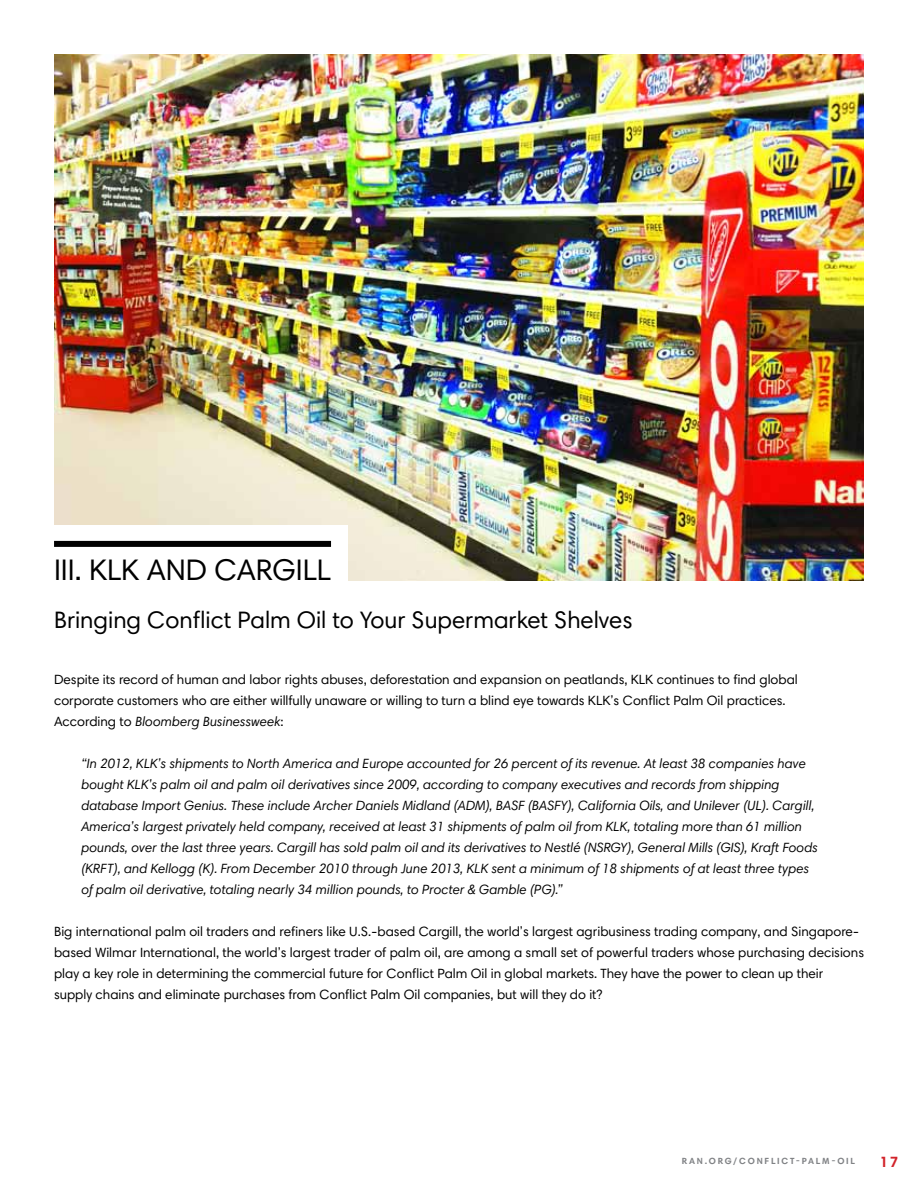
<style>
.page{position:relative;width:918px;height:1188px;background:#fff}
.page>*{position:absolute;margin:0;border:0;box-sizing:border-box;transform-origin:0 0}
.t1{font:30px "Harmonia Sans Std";color:#000}
.t2{font:24px "Harmonia Sans Std";color:#000}
.t3{font:700 15px "Harmonia Sans Std";color:#d2232a}
.t4{font:italic 13.5px/21px "Harmonia Sans Std";color:#000}
.t5{font:13.5px/21px "Harmonia Sans Std";color:#000}
.t6{font:700 9px "Harmonia Sans Std";color:#808285}
.s1{font-style:italic}
</style>
<div class="page">
<img style="left:54px;top:54px;width:810px;height:526px">
<div style="left:21px;top:526px;width:327px;height:80px;background:#fff"></div>
<div style="left:54px;top:541px;width:277px;height:6px;background:#000"></div>
<h1 class="t1" style="left:54px;top:551px;width:278px">III. KLK AND CARGILL</h1>
<h2 class="t2" style="left:54px;top:605px;width:580px">Bringing Conflict Palm Oil to Your Supermarket Shelves</h2>
<p class="t5" style="left:54px;top:669px;width:745px">Despite its record of human and labor rights abuses, deforestation and expansion on peatlands, KLK continues to find global corporate customers who are either willfully unaware or willing to turn a blind eye towards KLK’s Conflict Palm Oil practices.<br>According to <span class="s1">Bloomberg Businessweek</span>:</p>
<p class="t4" style="left:81px;top:753px;width:738px">“In 2012, KLK’s shipments to North America and Europe accounted for 26 percent of its revenue. At least 38 companies have bought KLK’s palm oil and palm oil derivatives since 2009, according to company executives and records from shipping database Import Genius. These include Archer Daniels Midland (ADM), BASF (BASFY), California Oils, and Unilever (UL). Cargill, America’s largest privately held company, received at least 31 shipments of palm oil from KLK, totaling more than 61 million pounds, over the last three years. Cargill has sold palm oil and its derivatives to Nestlé (NSRGY), General Mills (GIS), Kraft Foods (KRFT), and Kellogg (K). From December 2010 through June 2013, KLK sent a minimum of 18 shipments of at least three types of palm oil derivative, totaling nearly 34 million pounds, to Procter &amp; Gamble (PG).”</p>
<p class="t5" style="left:54px;top:921px;width:812px">Big international palm oil traders and refiners like U.S.-based Cargill, the world’s largest agribusiness trading company, and Singapore&shy;based Wilmar International, the world’s largest trader of palm oil, are among a small set of powerful traders whose purchasing decisions play a key role in determining the commercial future for Conflict Palm Oil in global markets. They have the power to clean up their supply chains and eliminate purchases from Conflict Palm Oil companies, but will they do it?</p>
<p class="t6" style="left:682px;top:1155px;width:66px">RAN .OR G/CONFLICT</p>
<p class="t6" style="left:796px;top:1155px;width:14px">-PALM</p>
<p class="t6" style="left:831px;top:1155px;width:13px">-OIL</p>
<p class="t3" style="left:880px;top:1152px;width:20px">17</p>
</div>
